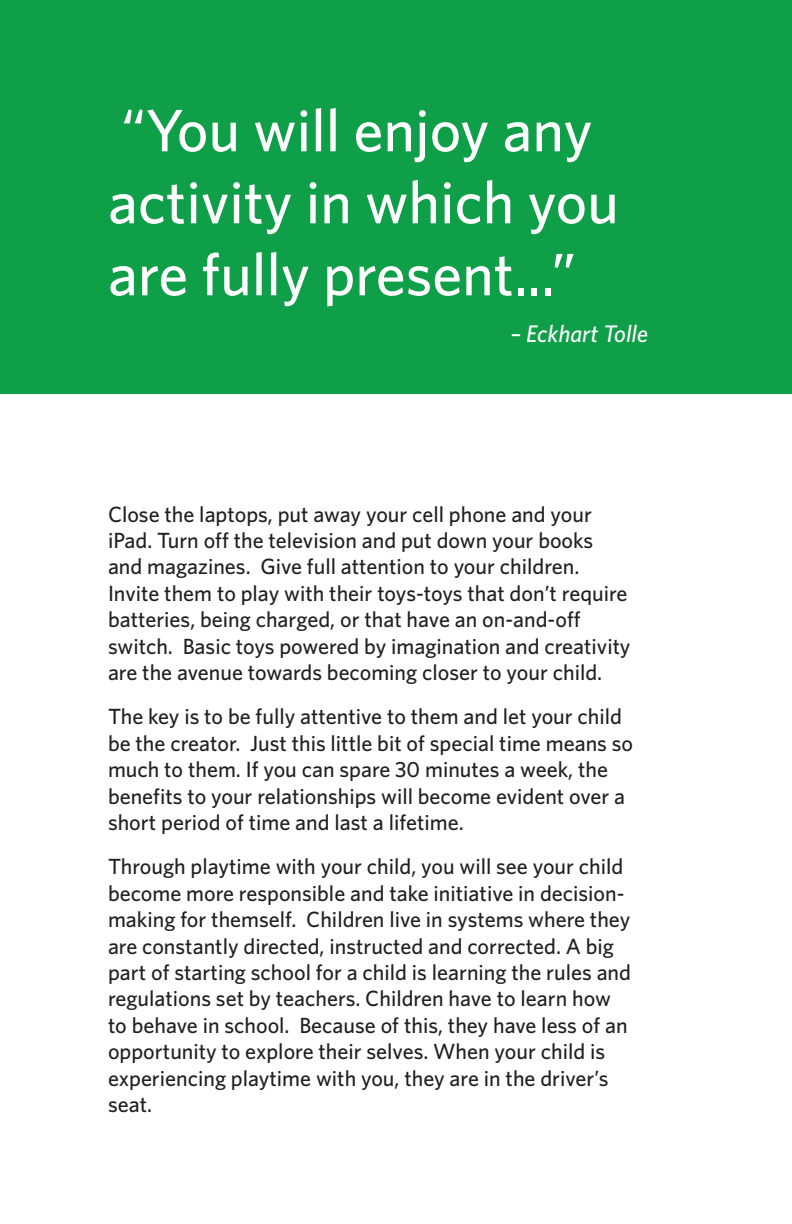
<style>
.page{position:relative;width:792px;height:1224px;background:#fff}
.page>*{position:absolute;margin:0;border:0;box-sizing:border-box;transform-origin:0 0}
.t1{font:500 60px/72px "Whitney";color:#fff}
.Quote_Attributed{font:italic 500 24px "Whitney";color:#fff}
.t2{font:500 22px/26.4px "Whitney";color:#231f20}
</style>
<div class="page">
<div style="left:0;top:0;width:792px;height:393px;background:#0f9f49"></div>
<p class="t1" style="left:108px;top:93px;width:512px">“You will enjoy any activity in which you are fully present...”</p>
<p class="Quote_Attributed" style="left:510px;top:320px;width:139px">– Eckhart Tolle</p>
<p class="t2" style="left:108px;top:500px;width:524px">Close the laptops, put away your cell phone and your iPad. Turn off the television and put down your books and magazines. Give full attention to your children.<br>Invite them to play with their toys-toys that don’t require batteries, being charged, or that have an on-and-off switch. Basic toys powered by imagination and creativity are the avenue towards becoming closer to your child.</p>
<p class="t2" style="left:108px;top:703px;width:527px">The key is to be fully attentive to them and let your child be the creator. Just this little bit of special time means so much to them. If you can spare 30 minutes a week, the benefits to your relationships will become evident over a short period of time and last a lifetime.</p>
<p class="t2" style="left:108px;top:853px;width:525px">Through playtime with your child, you will see your child become more responsible and take initiative in decision&shy;making for themself. Children live in systems where they are constantly directed, instructed and corrected. A big part of starting school for a child is learning the rules and regulations set by teachers. Children have to learn how to behave in school. Because of this, they have less of an opportunity to explore their selves. When your child is experiencing playtime with you, they are in the driver’s seat.</p>
</div>
